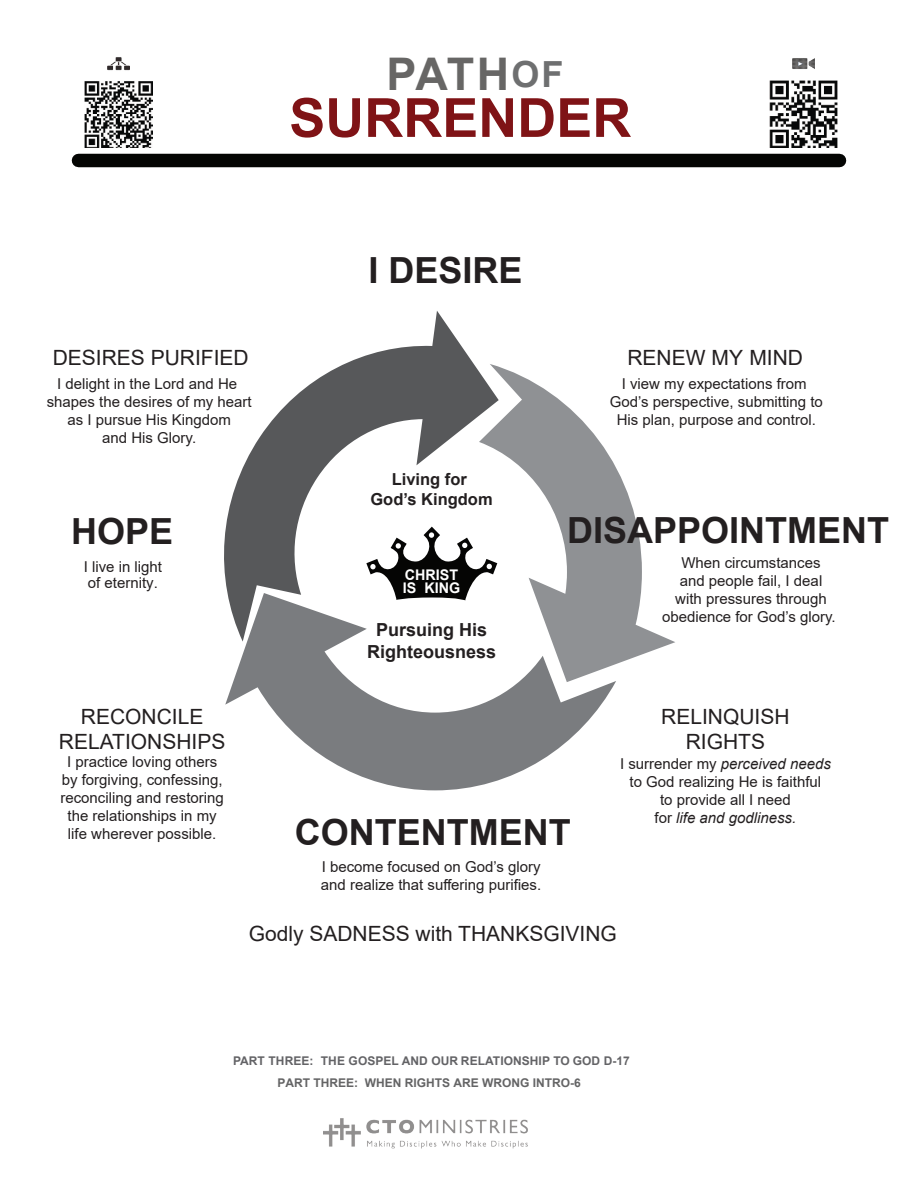
<style>
.page{position:relative;width:918px;height:1188px;background:#fff}
.page>*{position:absolute;margin:0;border:0;box-sizing:border-box;transform-origin:0 0}
.t1{font:700 54px "Arial";color:#7f1316}
.t2{font:700 45px "Arial";color:#676665}
.t3{font:700 36px "Arial";color:#231f20}
.t4{font:21px/25.2px "Arial";color:#231f20;text-align:center}
.t5{font:700 18px/21.6px "Arial";color:#231f20;text-align:center}
.t6{font:700 16.5px/19.8px "Arial";color:#231f20;text-align:center}
.t7{font:15px/18px "Arial";color:#231f20;text-align:center}
.t8{font:700 14.7px/12.8px "Arial";color:#fff}
.t9{font:700 12px "Arial";letter-spacing:.005em;color:#636366}
.t10{font:700 12px "Arial";color:#646465}
.s1{font-size:36px;color:#6e6f70}
.s2{font-style:italic}
</style>
<div class="page">
<svg style="left:225px;top:642px;width:391px;height:148px;fill:#7a7c7f"></svg>
<svg style="left:479px;top:367px;width:196px;height:315px"></svg>
<svg style="left:224px;top:311px;width:275px;height:331px"></svg>
<div style="left:79px;top:154px;width:760px;height:13px;background:#040503"></div>
<svg style="left:366px;top:527px;width:131px;height:73px"></svg>
<img style="left:792px;top:58px;width:23px;height:11px">
<img style="left:107px;top:57px;width:23px;height:14px">
<img style="left:85px;top:81px;width:67px;height:67px">
<img style="left:770px;top:80px;width:67px;height:68px">
<img style="left:324px;top:1118px;width:204px;height:31px">
<h2 class="t2" style="left:386px;top:57px;width:179px">PATH<span class="s1">OF</span></h2>
<h1 class="t1" style="left:289px;top:98px;width:343px">SURRENDER</h1>
<h3 class="t3" style="left:369px;top:256px;width:156px">I DESIRE</h3>
<h3 class="t4" style="left:53px;top:347px;width:198px">DESIRES PURIFIED</h3>
<p class="t7" style="left:47px;top:376px;width:207px">I delight in the Lord and He shapes the desires of my heart as I pursue His Kingdom<br>and His Glory.</p>
<h3 class="t4" style="left:627px;top:347px;width:177px">RENEW MY MIND</h3>
<p class="t7" style="left:610px;top:376px;width:215px">I view my expectations from<br>God’s perspective, submitting to<br>His plan, purpose and control.</p>
<p class="t6" style="left:370px;top:471px;width:124px">Living for<br>God’s Kingdom</p>
<h3 class="t3" style="left:71px;top:518px;width:104px">HOPE</h3>
<h3 class="t3" style="left:567px;top:517px;width:324px">DISAPPOINTMENT</h3>
<p class="t7" style="left:84px;top:560px;width:80px;line-height:16.2px;text-align:left">I live in light of eternity.</p>
<p class="t8" style="left:403px;top:570px;width:59px">CHRIST<br>IS KING</p>
<p class="t5" style="left:367px;top:621px;width:131px">Pursuing His<br>Righteousness</p>
<p class="t7" style="left:662px;top:556px;width:175px">When circumstances<br>and people fail, I deal<br>with pressures through obedience for God’s glory.</p>
<h3 class="t4" style="left:59px;top:706px;width:168px">RECONCILE<br>RELATIONSHIPS</h3>
<p class="t7" style="left:60px;top:754px;width:165px">I practice loving others by forgiving, confessing, reconciling and restoring the relationships in my life wherever possible.</p>
<h3 class="t3" style="left:295px;top:819px;width:277px">CONTENTMENT</h3>
<h3 class="t4" style="left:661px;top:706px;width:130px">RELINQUISH<br>RIGHTS</h3>
<p class="t7" style="left:620px;top:756px;width:212px">I surrender my <span class="s2">perceived needs </span>to God realizing He is faithful<br>to provide all I need<br>for <span class="s2">life and godliness.</span></p>
<p class="t7" style="left:321px;top:859px;width:222px;text-align:left">I become focused on God’s glory and realize that suffering purifies.</p>
<h3 class="t4" style="left:249px;top:923px;width:370px">Godly SADNESS with THANKSGIVING</h3>
<p class="t9" style="left:233px;top:1056px;width:398px">PART THREE: THE GOSPEL AND OUR RELATIONSHIP TO GOD D-17</p>
<p class="t10" style="left:278px;top:1078px;width:305px">PART THREE: WHEN RIGHTS ARE WRONG INTRO-6</p>
</div>
